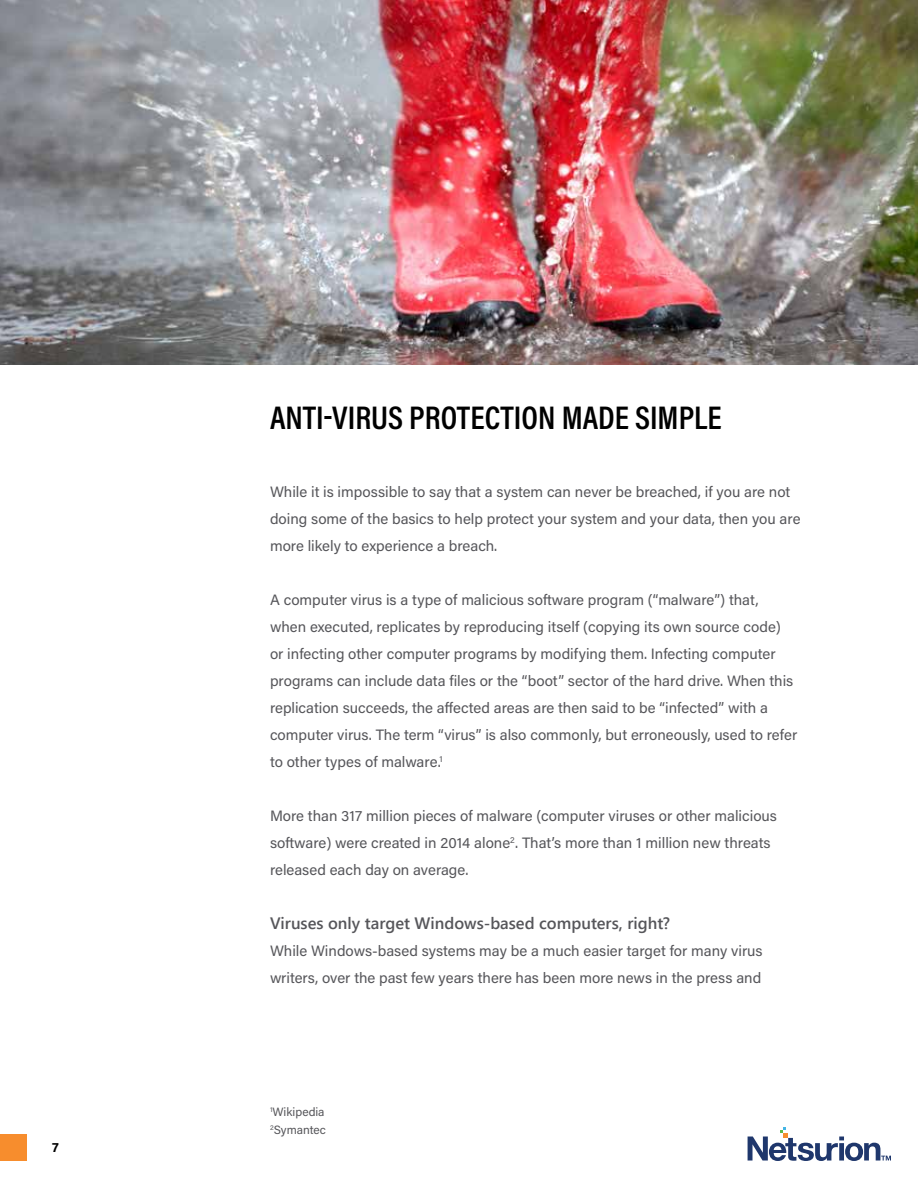
<style>
.page{position:relative;width:918px;height:1188px;background:#fff}
.page>*{position:absolute;margin:0;border:0;box-sizing:border-box;transform-origin:0 0}
.t1{font:600 33px "Acumin Pro Cond";color:#000}
.t2{font:600 16.5px "Segoe UI";color:#56565a}
.t3{font:15px/27px "Acumin Pro";color:#56565a}
.t4{font:700 13.5px "Acumin Pro";color:#000}
.t5{font:12px/18px "Acumin Pro";color:#56565a}
</style>
<div class="page">
<div style="left:0;top:1134px;width:27px;height:27px;background:#f78d2d"></div>
<svg style="left:748px;top:1127px;width:143px;height:34px"></svg>
<img style="left:0;top:0;width:918px;height:364px">
<p class="t4" style="left:52px;top:1138px;width:8px">7</p>
<h1 class="t1" style="left:270px;top:396px;width:453px">ANTI-VIRUS PROTECTION MADE SIMPLE</h1>
<p class="t3" style="left:270px;top:477px;width:532px">While it is impossible to say that a system can never be breached, if you are not doing some of the basics to help protect your system and your data, then you are more likely to experience a breach.</p>
<p class="t3" style="left:270px;top:585px;width:529px">A computer virus is a type of malicious software program (“malware”) that, when executed, replicates by reproducing itself (copying its own source code) or infecting other computer programs by modifying them. Infecting computer programs can include data files or the “boot” sector of the hard drive. When this replication succeeds, the affected areas are then said to be “infected” with a computer virus. The term “virus” is also commonly, but erroneously, used to refer to other types of malware.<sup>1</sup></p>
<p class="t3" style="left:270px;top:801px;width:508px">More than 317 million pieces of malware (computer viruses or other malicious software) were created in 2014 alone<sup>2</sup>. That’s more than 1 million new threats released each day on average.</p>
<p class="t2" style="left:270px;top:910px;width:402px">Viruses only target Windows-based computers, right?</p>
<p class="t3" style="left:270px;top:936px;width:494px">While Windows-based systems may be a much easier target for many virus writers, over the past few years there has been more news in the press and</p>
<p class="t5" style="left:270px;top:1102px;width:58px"><sup>1</sup>Wikipedia<br><sup>2</sup>Symantec</p>
</div>
